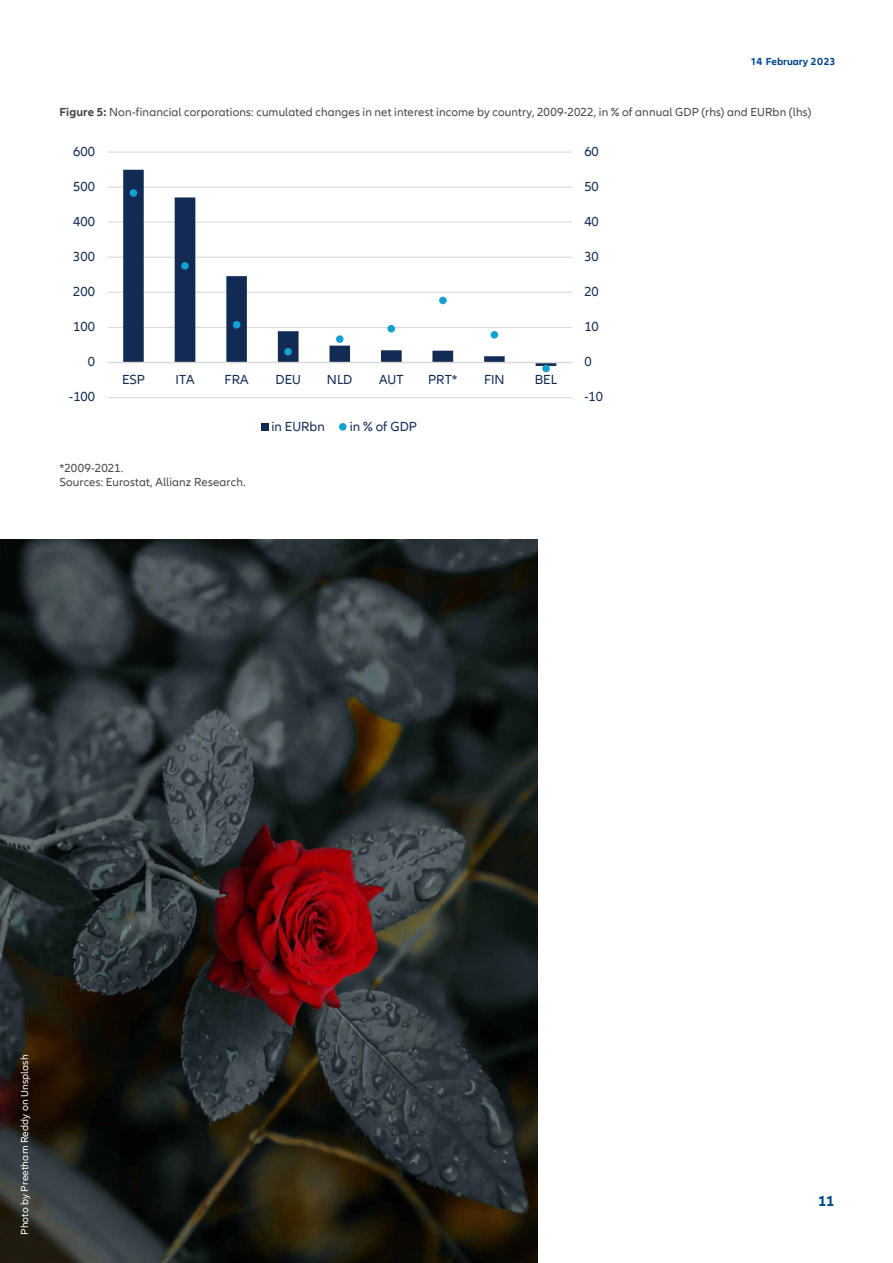
<style>
.page{position:relative;width:893px;height:1263px;background:#fff}
.page>*{position:absolute;margin:0;border:0;box-sizing:border-box;transform-origin:0 0}
.t1{font:700 15px "Allianz Neo";color:#01468c}
.t2{font:13.5px "Allianz Neo";letter-spacing:-.005em;color:#122b54}
.Caption_Footer_7_9pt{font:12px "Allianz Neo";letter-spacing:.01em;color:#454647}
.Caption_Footer_7_9pt-2{font:10.5px "Allianz Neo";letter-spacing:.015em;color:#fff}
.t3{font:700 10.5px "Allianz Neo";color:#01468c}
.s1{font-weight:700}
</style>
<div class="page">
<hr style="left:108px;top:397px;width:464px;height:1px;background:#d9d9d9">
<hr style="left:108px;top:327px;width:464px;height:1px;background:#d9d9d9">
<hr style="left:108px;top:292px;width:464px;height:1px;background:#d9d9d9">
<hr style="left:108px;top:257px;width:464px;height:1px;background:#d9d9d9">
<hr style="left:108px;top:222px;width:464px;height:1px;background:#d9d9d9">
<hr style="left:108px;top:187px;width:464px;height:1px;background:#d9d9d9">
<hr style="left:108px;top:152px;width:464px;height:1px;background:#d9d9d9">
<svg style="left:123px;top:170px;width:433px;height:196px"></svg>
<hr style="left:108px;top:362px;width:464px;height:1px;background:#d9d9d9">
<div style="left:130px;top:189px;width:7px;height:8px;background:#13a0d3;border-radius:50%"></div>
<div style="left:181px;top:262px;width:8px;height:8px;background:#13a0d3;border-radius:50%"></div>
<div style="left:233px;top:321px;width:7px;height:7px;background:#13a0d3;border-radius:50%"></div>
<div style="left:284px;top:348px;width:8px;height:7px;background:#13a0d3;border-radius:50%"></div>
<div style="left:336px;top:335px;width:8px;height:8px;background:#13a0d3;border-radius:50%"></div>
<div style="left:387px;top:325px;width:8px;height:7px;background:#13a0d3;border-radius:50%"></div>
<div style="left:439px;top:297px;width:8px;height:7px;background:#13a0d3;border-radius:50%"></div>
<div style="left:491px;top:331px;width:7px;height:8px;background:#13a0d3;border-radius:50%"></div>
<div style="left:542px;top:365px;width:8px;height:7px;background:#13a0d3;border-radius:50%"></div>
<div style="left:261px;top:423px;width:7px;height:8px;background:#122b54"></div>
<div style="left:339px;top:423px;width:8px;height:8px;background:#13a0d3;border-radius:50%"></div>
<img style="left:0;top:539px;width:537px;height:724px">
<p class="t3" style="left:752px;top:56px;width:85px">14 February 2023</p>
<p class="Caption_Footer_7_9pt" style="left:59px;top:105px;width:753px"><span class="s1">Figure 5:</span> Non-financial corporations: cumulated changes in net interest income by country, 2009-2022, in % of annual GDP (rhs) and EURbn (lhs)</p>
<p class="t2" style="left:73px;top:144px;width:23px">600</p>
<p class="t2" style="left:584px;top:143px;width:16px">60</p>
<p class="t2" style="left:73px;top:179px;width:23px">500</p>
<p class="t2" style="left:584px;top:179px;width:16px">50</p>
<p class="t2" style="left:73px;top:214px;width:23px">400</p>
<p class="t2" style="left:584px;top:214px;width:16px">40</p>
<p class="t2" style="left:73px;top:249px;width:23px">300</p>
<p class="t2" style="left:584px;top:249px;width:16px">30</p>
<p class="t2" style="left:73px;top:284px;width:23px">200</p>
<p class="t2" style="left:584px;top:284px;width:16px">20</p>
<p class="t2" style="left:73px;top:319px;width:23px">100</p>
<p class="t2" style="left:584px;top:319px;width:16px">10</p>
<p class="t2" style="left:88px;top:354px;width:9px">0</p>
<p class="t2" style="left:584px;top:354px;width:9px">0</p>
<p class="t2" style="left:69px;top:389px;width:27px">-100</p>
<p class="t2" style="left:122px;top:372px;width:24px">ESP</p>
<p class="t2" style="left:176px;top:372px;width:21px">ITA</p>
<p class="t2" style="left:225px;top:372px;width:26px">FRA</p>
<p class="t2" style="left:275px;top:372px;width:27px">DEU</p>
<p class="t2" style="left:327px;top:372px;width:27px">NLD</p>
<p class="t2" style="left:379px;top:372px;width:26px">AUT</p>
<p class="t2" style="left:428px;top:372px;width:31px">PRT*</p>
<p class="t2" style="left:484px;top:372px;width:22px">FIN</p>
<p class="t2" style="left:535px;top:372px;width:24px">BEL</p>
<p class="t2" style="left:271px;top:418px;width:55px">in EURbn</p>
<p class="t2" style="left:350px;top:418px;width:69px">in % of GDP</p>
<p class="t2" style="left:584px;top:389px;width:20px">-10</p>
<p class="Caption_Footer_7_9pt" style="left:59px;top:461px;width:66px">*2009-2021.</p>
<p class="Caption_Footer_7_9pt" style="left:59px;top:475px;width:188px">Sources: Eurostat, Allianz Research.</p>
<p class="Caption_Footer_7_9pt-2" style="left:19px;top:1235px;width:182px;rotate:-90deg">Photo by Preetham Reddy on Unsplash</p>
<p class="t1" style="left:818px;top:1192px;width:18px">11</p>
</div>
